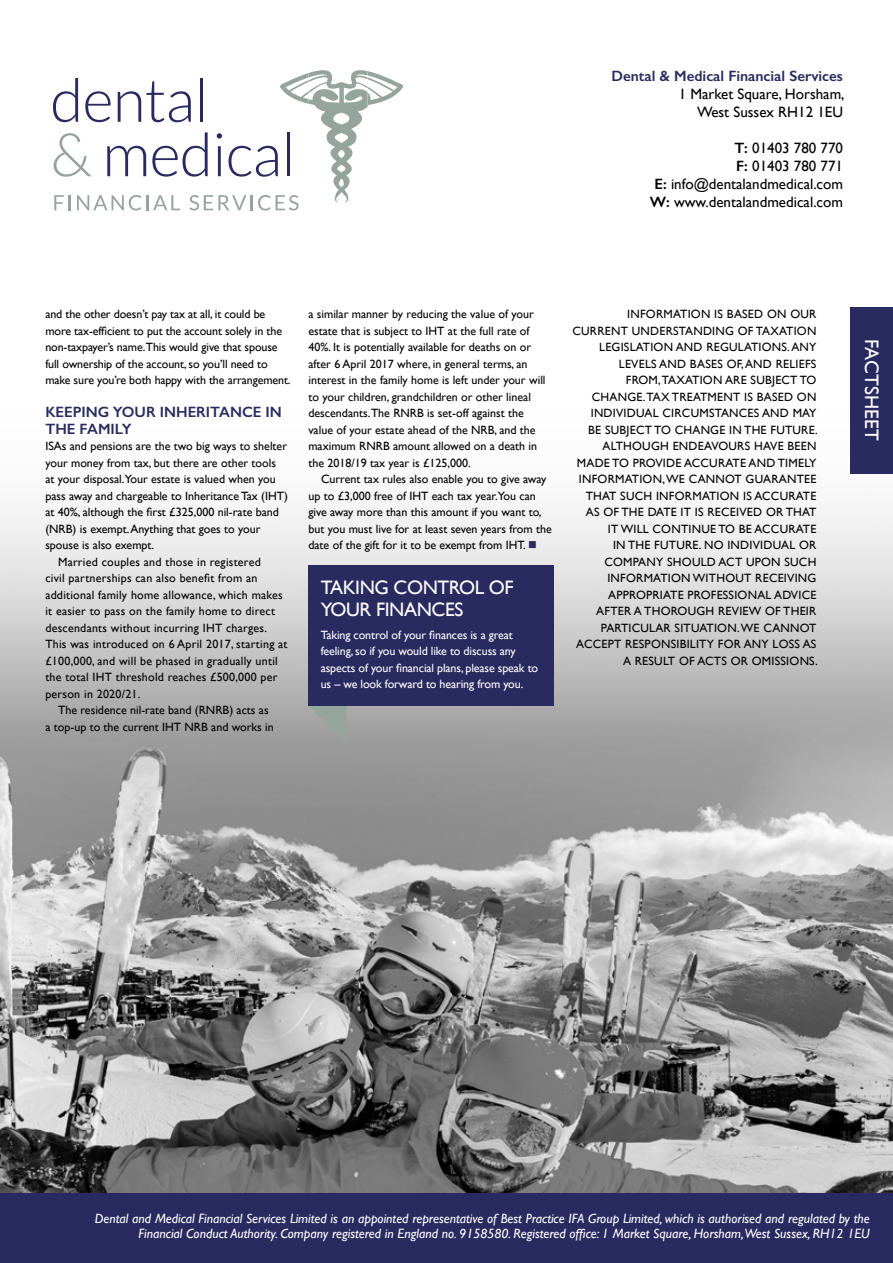
<style>
.page{position:relative;width:893px;height:1263px;background:#fff}
.page>*{position:absolute;margin:0;border:0;box-sizing:border-box;transform-origin:0 0}
.t1{font:19.5px/22.5px "Gill Sans";letter-spacing:-.02em;color:#fff}
.t2{font:19.5px "Gill Sans";letter-spacing:.01em;color:#fff}
.t3{font:15px/18px "Gill Sans";color:#000;text-align:right}
.t4{font:600 15px/16.5px "Gill Sans";color:#292a5f}
.t5{font:italic 13.5px/15px "Gill Sans";color:#fff;text-align:right}
.t6{font:12px/16.5px "Gill Sans";color:#000}
.t7{font:12px/16.5px "Gill Sans";letter-spacing:.02em;color:#000;text-align:right}
.t8{font:12px/16.5px "Gill Sans";letter-spacing:-.01em;color:#fff}
.s1{font-weight:600}
.s2{color:#292a5f}
</style>
<div class="page">
<img style="left:0;top:473px;width:893px;height:720px">
<svg style="left:308px;top:706px;width:38px;height:37px"></svg>
<div style="left:308px;top:565px;width:245px;height:141px;background:#292a5f"></div>
<div style="left:0;top:1193px;width:893px;height:70px;background:#292a5f"></div>
<div style="left:850px;top:307px;width:43px;height:166px;background:#292a5f"></div>
<svg style="left:53px;top:70px;width:350px;height:140px"></svg>
<p class="t4" style="left:611px;top:68px;width:233px">Dental &amp; Medical Financial Services</p>
<p class="t3" style="left:679px;top:85px;width:167px">1 Market Square, Horsham,<br>West Sussex RH12 1EU</p>
<p class="t3" style="left:650px;top:139px;width:195px"><span class="s1">T:</span> 01403 780 770<br><span class="s1">F:</span> 01403 780 771<br><span class="s1">E:</span> info@dentalandmedical.com<br><span class="s1">W:</span> www.dentalandmedical.com</p>
<p class="t6" style="left:45px;top:306px;width:247px">and the other doesn’t pay tax at all, it could be more tax-efficient to put the account solely in the non-taxpayer’s name.This would give that spouse full ownership of the account, so you’ll need to make sure you’re both happy with the arrangement.</p>
<p class="t4" style="left:45px;top:404px;width:238px">KEEPING YOUR INHERITANCE IN<br>THE FAMILY</p>
<p class="t6" style="left:45px;top:438px;width:243px">ISAs and pensions are the two big ways to shelter</p>
<p class="t6" style="left:45px;top:454px;width:232px">your money from tax, but there are other tools</p>
<p class="t6" style="left:45px;top:471px;width:232px">at your disposal.Your estate is valued when you</p>
<p class="t6" style="left:45px;top:487px;width:244px">pass away and chargeable to Inheritance Tax (IHT)</p>
<p class="t6" style="left:45px;top:504px;width:235px">at 40%, although the first £325,000 nil-rate band</p>
<p class="t6" style="left:45px;top:520px;width:217px">(NRB) is exempt. Anything that goes to your</p>
<p class="t6" style="left:45px;top:537px;width:110px">spouse is also exempt.</p>
<p class="t7" style="left:58px;top:553px;width:204px">Married couples and those in registered</p>
<p class="t7" style="left:45px;top:570px;width:214px">civil partnerships can also benefit from an</p>
<p class="t7" style="left:45px;top:586px;width:239px">additional family home allowance, which makes</p>
<p class="t7" style="left:45px;top:603px;width:231px">it easier to pass on the family home to direct</p>
<p class="t7" style="left:45px;top:619px;width:223px">descendants without incurring IHT charges.</p>
<p class="t7" style="left:45px;top:636px;width:244px">This was introduced on 6 April 2017, starting at</p>
<p class="t7" style="left:45px;top:652px;width:234px">£100,000, and will be phased in gradually until</p>
<p class="t7" style="left:45px;top:669px;width:234px">the total IHT threshold reaches £500,000 per</p>
<p class="t7" style="left:45px;top:685px;width:97px">person in 2020/21.</p>
<p class="t6" style="left:58px;top:702px;width:212px">The residence nil-rate band (RNRB) acts as</p>
<p class="t6" style="left:45px;top:718px;width:230px">a top-up to the current IHT NRB and works in</p>
<p class="t6" style="left:308px;top:306px;width:239px">a similar manner by reducing the value of your estate that is subject to IHT at the full rate of 40%. It is potentially available for deaths on or after 6 April 2017 where, in general terms, an interest in the family home is left under your will to your children, grandchildren or other lineal descendants.The RNRB is set-off against the value of your estate ahead of the NRB, and the maximum RNRB amount allowed on a death in the 2018/19 tax year is £125,000.</p>
<p class="t6" style="left:308px;top:471px;width:245px;text-indent:13px">Current tax rules also enable you to give away up to £3,000 free of IHT each tax year.You can give away more than this amount if you want to, but you must live for at least seven years from the date of the gift for it to be exempt from IHT. <span class="s2">■</span></p>
<h1 class="t1" style="left:321px;top:576px;width:194px">TAKING CONTROL OF<br>YOUR FINANCES</h1>
<p class="t8" style="left:321px;top:626px;width:219px">Taking control of your finances is a great feeling, so if you would like to discuss any aspects of your financial plans, please speak to us – we look forward to hearing from you.</p>
<p class="t7" style="left:572px;top:306px;width:247px">INFORMATION IS BASED ON OUR<br>CURRENT UNDERSTANDING OF TAXATION<br>LEGISLATION AND REGULATIONS. ANY<br>LEVELS AND BASES OF, AND RELIEFS<br>FROM, TAXATION ARE SUBJECT TO<br>CHANGE. TAX TREATMENT IS BASED ON<br>INDIVIDUAL CIRCUMSTANCES AND MAY<br>BE SUBJECT TO CHANGE IN THE FUTURE.<br>ALTHOUGH ENDEAVOURS HAVE BEEN<br>MADE TO PROVIDE ACCURATE AND TIMELY<br>INFORMATION, WE CANNOT GUARANTEE<br>THAT SUCH INFORMATION IS ACCURATE<br>AS OF THE DATE IT IS RECEIVED OR THAT<br>IT WILL CONTINUE TO BE ACCURATE<br>IN THE FUTURE. NO INDIVIDUAL OR<br>COMPANY SHOULD ACT UPON SUCH<br>INFORMATION WITHOUT RECEIVING<br>APPROPRIATE PROFESSIONAL ADVICE<br>AFTER A THOROUGH REVIEW OF THEIR<br>PARTICULAR SITUATION. WE CANNOT<br>ACCEPT RESPONSIBILITY FOR ANY LOSS AS<br>A RESULT OF ACTS OR OMISSIONS.</p>
<h1 class="t2" style="left:883px;top:339px;width:104px;rotate:90deg">FACTSHEET</h1>
<p class="t5" style="left:95px;top:1211px;width:777px">Dental and Medical Financial Services Limited is an appointed representative of Best Practice IFA Group Limited, which is authorised and regulated by the<br>Financial Conduct Authority. Company registered in England no. 9158580. Registered office: 1 Market Square, Horsham,West Sussex, RH12 1EU</p>
</div>
